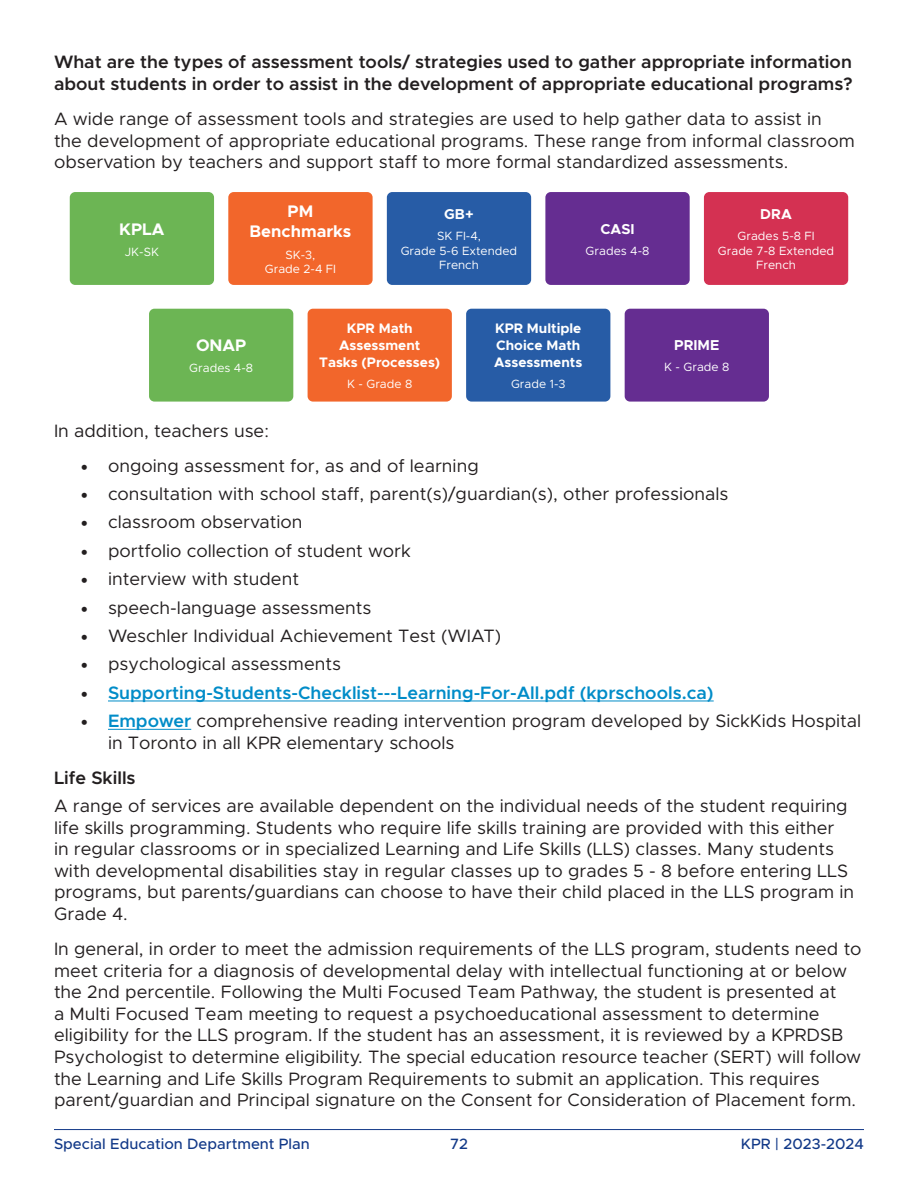
<style>
.page{position:relative;width:918px;height:1188px;background:#fff}
.page>*{position:absolute;margin:0;border:0;box-sizing:border-box;transform-origin:0 0}
.Body-12pt-Regular{font:18px/21.6px "Metropolis";color:#231f20}
.Body-12pt-Regular-2{font:600 18px/21.6px "Metropolis";color:#231f20}
.t1{font:600 18px "Metropolis";color:#018cc8}
.Document_Subsubheader-12pt-Semi_Bold{font:600 18px "Metropolis";color:#231f20}
.t2{font:700 16.8px/20.1px "Metropolis";color:#fff;text-align:center}
.t3{font:500 15px "Metropolis";color:#123988}
.t4{font:700 14.4px "Metropolis";color:#fff}
.t5{font:700 13.8px/16.5px "Metropolis";color:#fff;text-align:center}
.Body-12pt-Regular-3{font:12px/14.4px "Metropolis";color:#fff;text-align:center}
.s1{font-family:"Myriad Pro";font-weight:900}
.s2{font-family:"Myriad Pro";font-weight:900;color:#231f20}
.s3{font-weight:600;color:#018cc8}
</style>
<div class="page">
<hr style="left:54px;top:1129px;width:810px;height:1px;background:#123988">
<div style="left:70px;top:192px;width:144px;height:93px;background:#6cb554;border-radius:5px"></div>
<div style="left:149px;top:309px;width:144px;height:93px;background:#6cb554;border-radius:5px"></div>
<div style="left:228px;top:192px;width:145px;height:93px;background:#f2662b;border-radius:5px"></div>
<div style="left:308px;top:309px;width:144px;height:93px;background:#f2662b;border-radius:5px"></div>
<div style="left:387px;top:192px;width:144px;height:93px;background:#275ca6;border-radius:5px"></div>
<div style="left:466px;top:309px;width:144px;height:93px;background:#275ca6;border-radius:5px"></div>
<div style="left:545px;top:192px;width:145px;height:93px;background:#652d91;border-radius:5px"></div>
<div style="left:625px;top:309px;width:144px;height:93px;background:#652d91;border-radius:5px"></div>
<div style="left:704px;top:192px;width:144px;height:93px;background:#d43152;border-radius:5px"></div>
<hr style="left:108px;top:701px;width:606px;height:1px;background:#018cc8">
<hr style="left:108px;top:729px;width:83px;height:1px;background:#018cc8">
<p class="Body-12pt-Regular-2" style="left:54px;top:51px;width:800px">What are the types of assessment tools/ strategies used to gather appropriate information about students in order to assist in the development of appropriate educational programs?</p>
<p class="Body-12pt-Regular" style="left:54px;top:108px;width:802px">A wide range of assessment tools and strategies are used to help gather data to assist in<br>the development of appropriate educational programs. These range from informal classroom observation by teachers and support staff to more formal standardized assessments.</p>
<p class="t2" style="left:119px;top:219px;width:47px">KPLA</p>
<p class="Body-12pt-Regular-3" style="left:125px;top:244px;width:36px">JK-SK</p>
<p class="t2" style="left:250px;top:201px;width:103px">PM<br>Benchmarks</p>
<p class="Body-12pt-Regular-3" style="left:265px;top:247px;width:73px">SK-3,<br>Grade 2-4 FI</p>
<p class="t4" style="left:444px;top:205px;width:31px">GB+</p>
<p class="Body-12pt-Regular-3" style="left:401px;top:229px;width:118px">SK FI-4,<br>Grade 5-6 Extended<br>French</p>
<p class="t4" style="left:601px;top:220px;width:36px">CASI</p>
<p class="Body-12pt-Regular-3" style="left:586px;top:243px;width:65px">Grades 4-8</p>
<p class="t4" style="left:760px;top:205px;width:33px">DRA</p>
<p class="Body-12pt-Regular-3" style="left:718px;top:229px;width:118px">Grades 5-8 FI<br>Grade 7-8 Extended<br>French</p>
<p class="t2" style="left:196px;top:335px;width:52px">ONAP</p>
<p class="Body-12pt-Regular-3" style="left:189px;top:361px;width:65px">Grades 4-8</p>
<p class="t5" style="left:319px;top:321px;width:123px">KPR Math<br>Assessment<br>Tasks (Processes)</p>
<p class="Body-12pt-Regular-3" style="left:347px;top:376px;width:67px">K - Grade 8</p>
<p class="t5" style="left:494px;top:321px;width:90px;text-align:left">KPR Multiple<br>Choice Math<br>Assessments</p>
<p class="Body-12pt-Regular-3" style="left:511px;top:376px;width:56px">Grade 1-3</p>
<p class="t4" style="left:674px;top:336px;width:47px">PRIME</p>
<p class="Body-12pt-Regular-3" style="left:664px;top:360px;width:67px">K - Grade 8</p>
<p class="Body-12pt-Regular" style="left:54px;top:420px;width:216px">In addition, teachers use:</p>
<p class="Body-12pt-Regular" style="left:81px;top:455px;width:399px"><span class="s1">•</span> ongoing assessment for, as and of learning</p>
<p class="Body-12pt-Regular" style="left:81px;top:483px;width:649px"><span class="s1">•</span> consultation with school staff, parent(s)/guardian(s), other professionals</p>
<p class="Body-12pt-Regular" style="left:81px;top:511px;width:223px"><span class="s1">•</span> classroom observation</p>
<p class="Body-12pt-Regular" style="left:81px;top:540px;width:331px"><span class="s1">•</span> portfolio collection of student work</p>
<p class="Body-12pt-Regular" style="left:81px;top:568px;width:220px"><span class="s1">•</span> interview with student</p>
<p class="Body-12pt-Regular" style="left:81px;top:597px;width:292px"><span class="s1">•</span> speech-language assessments</p>
<p class="Body-12pt-Regular" style="left:81px;top:625px;width:422px"><span class="s1">•</span> Weschler Individual Achievement Test (WIAT)</p>
<p class="Body-12pt-Regular" style="left:81px;top:653px;width:261px"><span class="s1">•</span> psychological assessments</p>
<p class="t1" style="left:81px;top:681px;width:634px"><span class="s2">•</span> Supporting-Students-Checklist---Learning-For-All.pdf (kprschools.ca)</p>
<p class="Body-12pt-Regular" style="left:108px;top:710px;width:755px;text-indent:-27px"><span class="s1">•</span> <span class="s3">Empower</span> comprehensive reading intervention program developed by SickKids Hospital in Toronto in all KPR elementary schools</p>
<p class="Document_Subsubheader-12pt-Semi_Bold" style="left:54px;top:766px;width:83px">Life Skills</p>
<p class="Body-12pt-Regular" style="left:54px;top:795px;width:802px">A range of services are available dependent on the individual needs of the student requiring life skills programming. Students who require life skills training are provided with this either<br>in regular classrooms or in specialized Learning and Life Skills (LLS) classes. Many students with developmental disabilities stay in regular classes up to grades 5 - 8 before entering LLS programs, but parents/guardians can choose to have their child placed in the LLS program in Grade 4.</p>
<p class="Body-12pt-Regular" style="left:54px;top:938px;width:809px">In general, in order to meet the admission requirements of the LLS program, students need to meet criteria for a diagnosis of developmental delay with intellectual functioning at or below the 2nd percentile. Following the Multi Focused Team Pathway, the student is presented at<br>a Multi Focused Team meeting to request a psychoeducational assessment to determine eligibility for the LLS program. If the student has an assessment, it is reviewed by a KPRDSB Psychologist to determine eligibility. The special education resource teacher (SERT) will follow the Learning and Life Skills Program Requirements to submit an application. This requires parent/guardian and Principal signature on the Consent for Consideration of Placement form.</p>
<p class="t3" style="left:54px;top:1134px;width:257px">Special Education Department Plan</p>
<p class="t3" style="left:450px;top:1134px;width:19px">72</p>
<p class="t3" style="left:741px;top:1134px;width:125px">KPR | 2023-2024</p>
</div>
